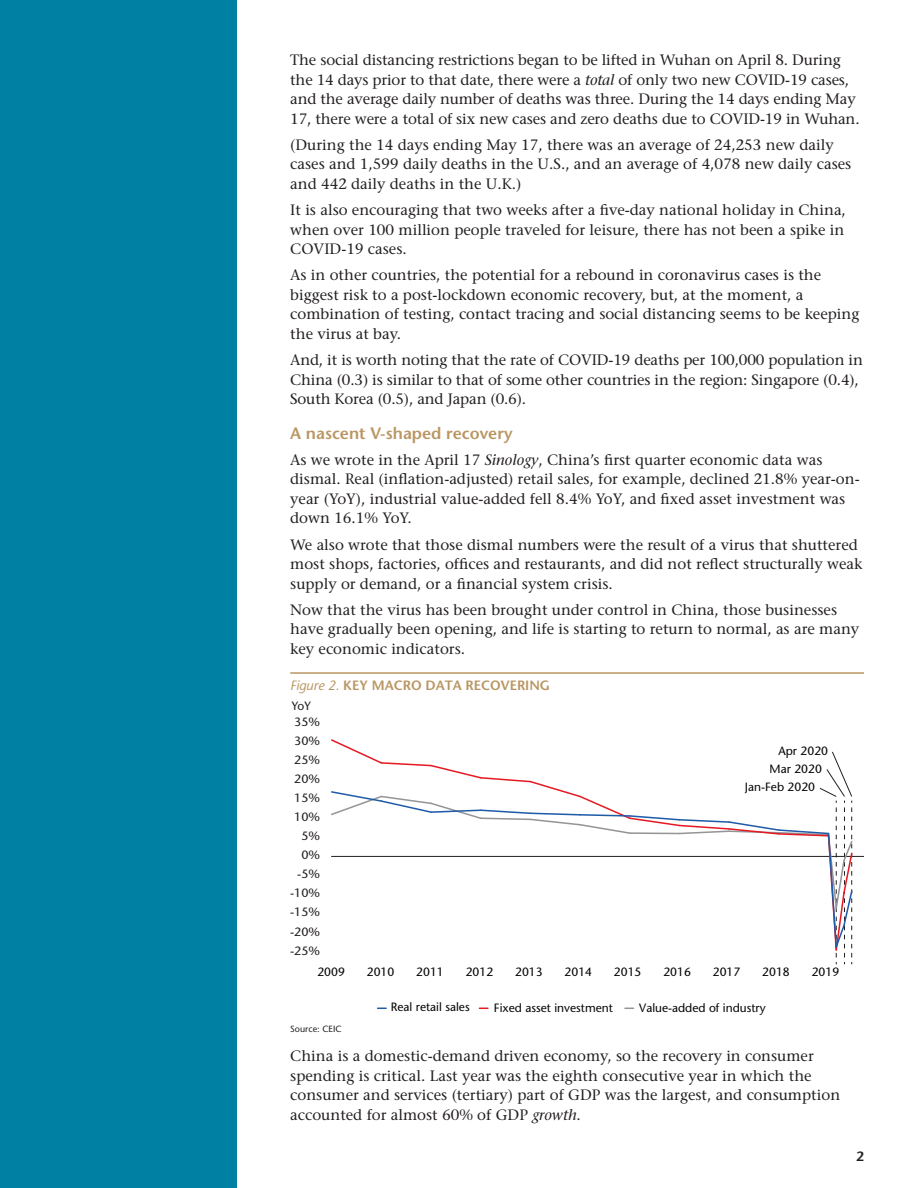
<style>
.page{position:relative;width:918px;height:1188px;background:#fff}
.page>*{position:absolute;margin:0;border:0;box-sizing:border-box;transform-origin:0 0}
._01_Subhead{font:600 16.5px "Stone Sans Std";color:#b99764}
._01_Body_text{font:500 15px/19.5px "Stone Serif Std";color:#231f20}
.t1{font:600 13.5px "Stone Sans Std";color:#b99764}
.t2{font:600 13.5px "Stone Sans Std";color:#231f20}
.t3{font:500 12px "Stone Sans Std";color:#040503}
.t4{font:500 12px "Stone Sans Std";color:#231f20;scale:1.04 1}
.t5{font:500 12px "Stone Sans Std";color:#231f20}
.t6{font:500 9px "Stone Sans Std";color:#231f20}
.s1{font-style:italic}
.s2{font-weight:500;font-style:italic}
</style>
<div class="page">
<div style="left:0;top:0;width:236px;height:1188px;background:#0081a3"></div>
<hr style="left:290px;top:672px;width:574px;height:2px;background:#b99764">
<hr style="left:331px;top:856px;width:533px;height:1px;background:#231f20">
<svg style="left:331px;top:739px;width:523px;height:225px"></svg>
<p class="_01_Body_text" style="left:290px;top:50px;width:571px">The social distancing restrictions began to be lifted in Wuhan on April 8. During the 14 days prior to that date, there were a <span class="s1">total</span> of only two new COVID-19 cases, and the average daily number of deaths was three. During the 14 days ending May 17, there were a total of six new cases and zero deaths due to COVID-19 in Wuhan.</p>
<p class="_01_Body_text" style="left:290px;top:135px;width:563px">(During the 14 days ending May 17, there was an average of 24,253 new daily cases and 1,599 daily deaths in the U.S., and an average of 4,078 new daily cases and 442 daily deaths in the U.K.)</p>
<p class="_01_Body_text" style="left:290px;top:200px;width:557px;text-align:justify">It is also encouraging that two weeks after a five-day national holiday in China, when over 100 million people traveled for leisure, there has not been a spike in COVID-19 cases.</p>
<p class="_01_Body_text" style="left:290px;top:265px;width:571px">As in other countries, the potential for a rebound in coronavirus cases is the biggest risk to a post-lockdown economic recovery, but, at the moment, a combination of testing, contact tracing and social distancing seems to be keeping the virus at bay.</p>
<p class="_01_Body_text" style="left:290px;top:350px;width:574px">And, it is worth noting that the rate of COVID-19 deaths per 100,000 population in<br>China (0.3) is similar to that of some other countries in the region: Singapore (0.4),<br>South Korea (0.5), and Japan (0.6).</p>
<p class="_01_Subhead" style="left:290px;top:423px;width:224px">A nascent V-shaped recovery</p>
<p class="_01_Body_text" style="left:290px;top:450px;width:571px">As we wrote in the April 17 <span class="s1">Sinology</span>, China’s first quarter economic data was dismal. Real (inflation-adjusted) retail sales, for example, declined 21.8% year-on&shy;year (YoY), industrial value-added fell 8.4% YoY, and fixed asset investment was down 16.1% YoY.</p>
<p class="_01_Body_text" style="left:290px;top:535px;width:574px">We also wrote that those dismal numbers were the result of a virus that shuttered most shops, factories, offices and restaurants, and did not reflect structurally weak supply or demand, or a financial system crisis.</p>
<p class="_01_Body_text" style="left:290px;top:600px;width:570px">Now that the virus has been brought under control in China, those businesses have gradually been opening, and life is starting to return to normal, as are many key economic indicators.</p>
<p class="t1" style="left:290px;top:678px;width:262px"><span class="s2">Figure 2.</span> KEY MACRO DATA RECOVERING</p>
<p class="t5" style="left:292px;top:699px;width:21px">YoY</p>
<p class="t4" style="left:294px;top:714px;width:26px">35%</p>
<p class="t4" style="left:294px;top:733px;width:26px">30%</p>
<p class="t4" style="left:294px;top:752px;width:26px">25%</p>
<p class="t4" style="left:294px;top:772px;width:26px">20%</p>
<p class="t4" style="left:294px;top:791px;width:26px">15%</p>
<p class="t4" style="left:294px;top:810px;width:26px">10%</p>
<p class="t4" style="left:301px;top:829px;width:19px">5%</p>
<p class="t4" style="left:301px;top:848px;width:19px">0%</p>
<p class="t4" style="left:297px;top:867px;width:23px">-5%</p>
<p class="t4" style="left:290px;top:886px;width:30px">-10%</p>
<p class="t4" style="left:290px;top:905px;width:30px">-15%</p>
<p class="t4" style="left:290px;top:924px;width:30px">-20%</p>
<p class="t4" style="left:290px;top:943px;width:30px">-25%</p>
<p class="t3" style="left:317px;top:965px;width:29px">2009</p>
<p class="t6" style="left:290px;top:1024px;width:53px">Source: CEIC</p>
<p class="t3" style="left:778px;top:744px;width:51px">Apr 2020</p>
<p class="t3" style="left:770px;top:761px;width:54px">Mar 2020</p>
<p class="t3" style="left:745px;top:780px;width:72px">Jan-Feb 2020</p>
<p class="t3" style="left:367px;top:965px;width:29px">2010</p>
<p class="t3" style="left:416px;top:965px;width:29px">2011</p>
<p class="t3" style="left:466px;top:965px;width:29px">2012</p>
<p class="t3" style="left:515px;top:965px;width:29px">2013</p>
<p class="t3" style="left:565px;top:965px;width:29px">2014</p>
<p class="t3" style="left:614px;top:965px;width:29px">2015</p>
<p class="t3" style="left:663px;top:965px;width:29px">2016</p>
<p class="t3" style="left:713px;top:965px;width:29px">2017</p>
<p class="t3" style="left:762px;top:965px;width:29px">2018</p>
<p class="t3" style="left:812px;top:965px;width:29px">2019</p>
<p class="t3" style="left:391px;top:1000px;width:80px">Real retail sales</p>
<p class="t3" style="left:494px;top:1000px;width:121px">Fixed asset investment</p>
<p class="t3" style="left:639px;top:1000px;width:128px">Value-added of industry</p>
<p class="_01_Body_text" style="left:290px;top:1046px;width:551px">China is a domestic-demand driven economy, so the recovery in consumer spending is critical. Last year was the eighth consecutive year in which the consumer and services (tertiary) part of GDP was the largest, and consumption accounted for almost 60% of GDP <span class="s1">growth</span>.</p>
<p class="t2" style="left:856px;top:1148px;width:9px">2</p>
</div>
